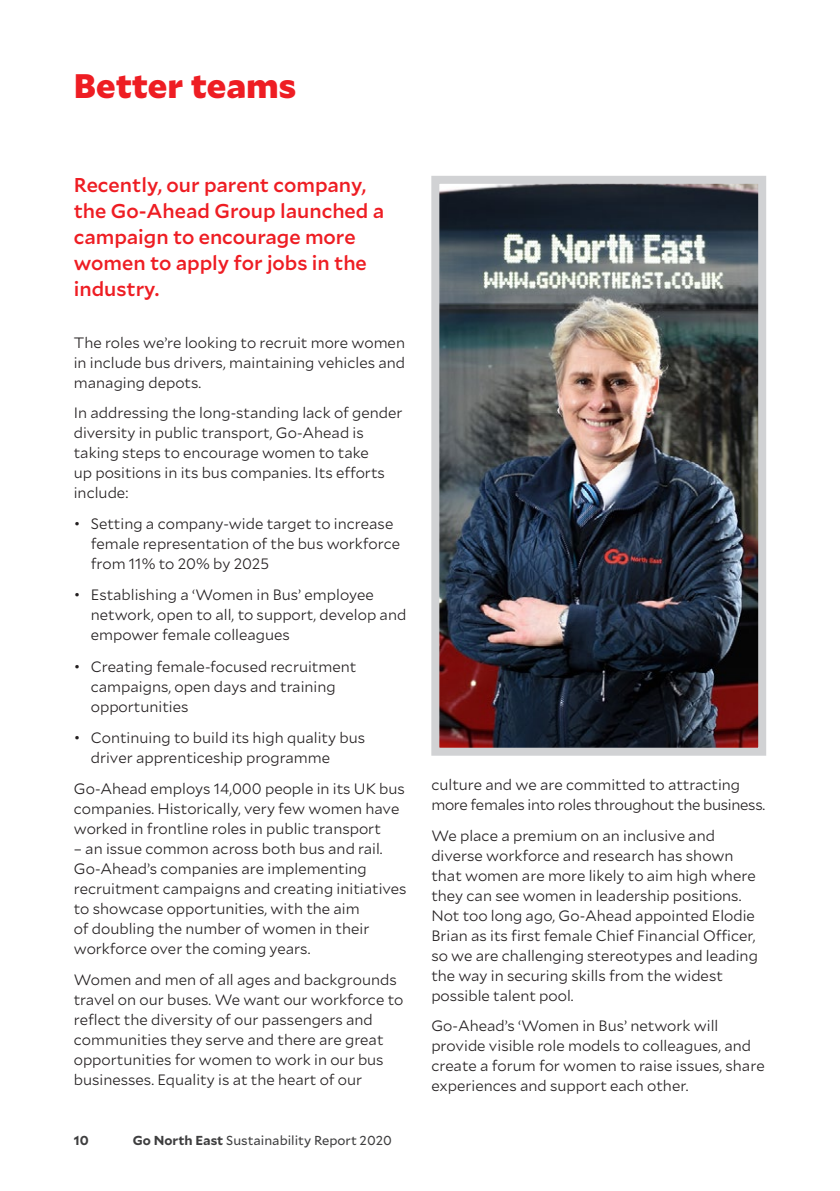
<style>
.page{position:relative;width:840px;height:1191px;background:#fff}
.page>*{position:absolute;margin:0;border:0;box-sizing:border-box;transform-origin:0 0}
.t1{font:900 34px "Mallory";color:#ee1d23}
.t2{font:500 20px/26px "Mallory";color:#ee1d23}
.t3{font:300 15px/20px "Mallory";color:#231f20}
.t4{font:300 15px/20px "Mallory";letter-spacing:-.02em;color:#231f20}
.t5{font:13px "Mallory";color:#3e3e3f}
.t6{font:700 13px "Mallory";color:#3e3e3f}
.s1{font-weight:700}
</style>
<div class="page">
<img style="left:440px;top:185px;width:316px;height:561px">
<div style="left:431px;top:176px;width:334px;height:579px;border:8px solid #d1d2d4"></div>
<h1 class="t1" style="left:74px;top:59px;width:224px">Better teams</h1>
<h2 class="t2" style="left:74px;top:171px;width:312px">Recently, our parent company, the Go-Ahead Group launched a campaign to encourage more women to apply for jobs in the industry.</h2>
<p class="t3" style="left:74px;top:332px;width:333px;text-align:justify">The roles we’re looking to recruit more women in include bus drivers, maintaining vehicles and managing depots.</p>
<p class="t3" style="left:74px;top:402px;width:330px">In addressing the long-standing lack of gender diversity in public transport, Go-Ahead is taking steps to encourage women to take<br>up positions in its bus companies. Its efforts include:</p>
<p class="t3" style="left:91px;top:513px;width:310px;text-indent:-17px">• Setting a company-wide target to increase female representation of the bus workforce from 11% to 20% by 2025</p>
<p class="t3" style="left:91px;top:584px;width:317px;text-indent:-17px">• Establishing a ‘Women in Bus’ employee network, open to all, to support, develop and empower female colleagues</p>
<p class="t3" style="left:91px;top:655px;width:267px;text-indent:-17px">• Creating female-focused recruitment campaigns, open days and training opportunities</p>
<p class="t3" style="left:91px;top:727px;width:276px;text-indent:-17px">• Continuing to build its high quality bus driver apprenticeship programme</p>
<p class="t3" style="left:74px;top:778px;width:332px">Go-Ahead employs 14,000 people in its UK bus companies. Historically, very few women have worked in frontline roles in public transport</p>
<p class="t3" style="left:74px;top:838px;width:334px">– an issue common across both bus and rail.<br>Go-Ahead’s companies are implementing recruitment campaigns and creating initiatives to showcase opportunities, with the aim<br>of doubling the number of women in their workforce over the coming years.</p>
<p class="t3" style="left:74px;top:968px;width:331px">Women and men of all ages and backgrounds travel on our buses. We want our workforce to reflect the diversity of our passengers and communities they serve and there are great opportunities for women to work in our bus businesses. Equality is at the heart of our</p>
<p class="t6" style="left:74px;top:1130px;width:16px">10</p>
<p class="t5" style="left:133px;top:1130px;width:260px"><span class="s1">Go North East</span> Sustainability Report 2020</p>
<p class="t4" style="left:431px;top:774px;width:335px">culture and we are committed to attracting more females into roles throughout the business.</p>
<p class="t3" style="left:431px;top:824px;width:328px">We place a premium on an inclusive and diverse workforce and research has shown that women are more likely to aim high where they can see women in leadership positions.<br>Not too long ago, Go-Ahead appointed Elodie Brian as its first female Chief Financial Officer, so we are challenging stereotypes and leading the way in securing skills from the widest possible talent pool.</p>
<p class="t3" style="left:431px;top:1015px;width:334px">Go-Ahead’s ‘Women in Bus’ network will provide visible role models to colleagues, and create a forum for women to raise issues, share experiences and support each other.</p>
</div>
